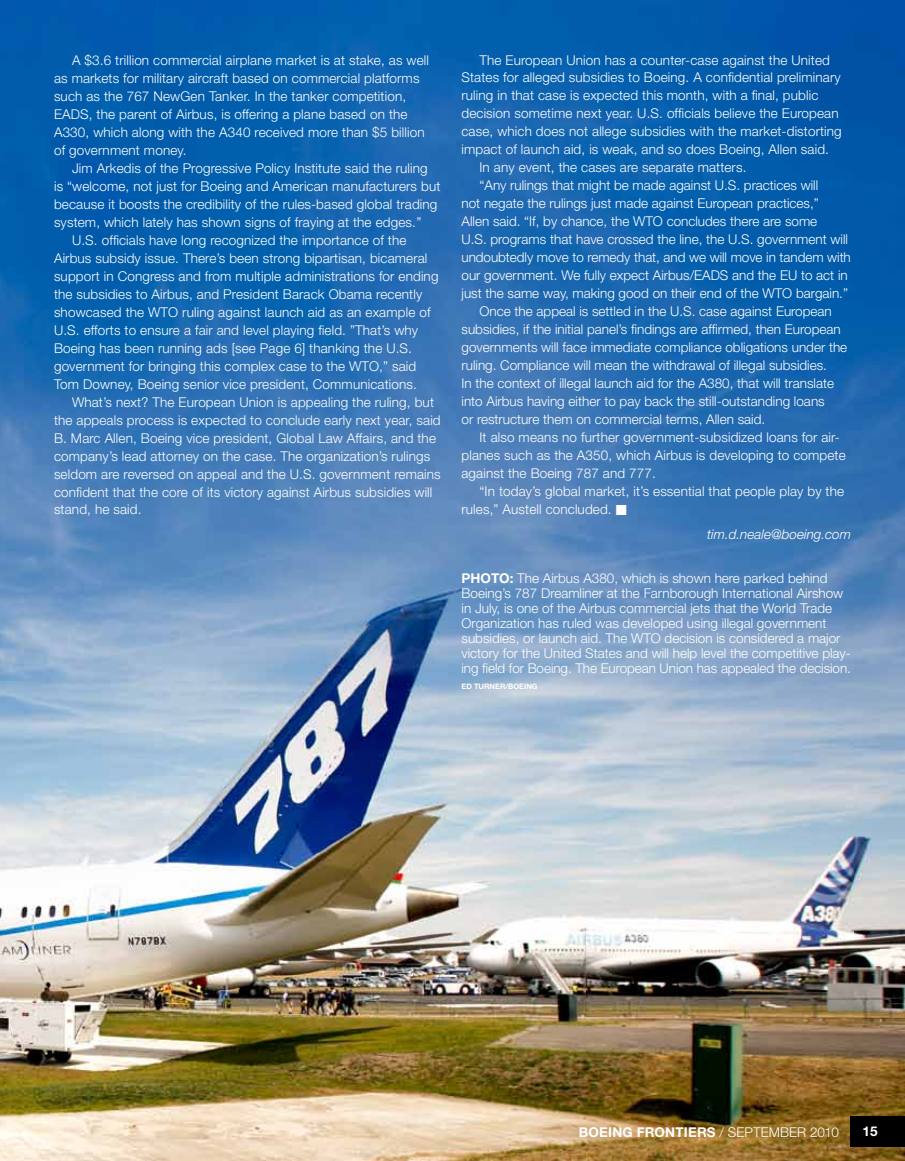
<style>
.page{position:relative;width:905px;height:1161px;background:#fff}
.page>*{position:absolute;margin:0;border:0;box-sizing:border-box;transform-origin:0 0}
.t1{font:300 13.5px/15px "Helvetica Neue";letter-spacing:.01em;color:#fff}
.t2{font:700 13.5px "Helvetica Neue";letter-spacing:.015em;color:#fff}
.t3{font:italic 300 13.5px "Helvetica Neue";color:#fff}
.t4{font:700 7.5px "Helvetica Neue";color:#fff}
.s1{font-weight:700}
.s2{font-weight:300}
</style>
<div class="page">
<img style="left:0;top:0;width:904px;height:1161px">
<div style="left:850px;top:1116px;width:54px;height:31px;background:#000"></div>
<p class="t1" style="left:54px;top:51px;width:376px;line-height:18px;text-indent:18px">A $3.6 trillion commercial airplane market is at stake, as well as markets for military aircraft based on commercial platforms such as the 767 NewGen Tanker. In the tanker competition, EADS, the parent of Airbus, is offering a plane based on the A330, which along with the A340 received more than $5 billion of government money.</p>
<p class="t1" style="left:72px;top:160px;width:357px">Jim Arkedis of the Progressive Policy Institute said the ruling</p>
<p class="t1" style="left:54px;top:178px;width:388px">is “welcome, not just for Boeing and American manufacturers but</p>
<p class="t1" style="left:54px;top:196px;width:385px">because it boosts the credibility of the rules-based global trading</p>
<p class="t1" style="left:54px;top:214px;width:369px">system, which lately has shown signs of fraying at the edges.’’</p>
<p class="t1" style="left:72px;top:232px;width:336px">U.S. officials have long recognized the importance of the</p>
<p class="t1" style="left:54px;top:250px;width:375px">Airbus subsidy issue. There’s been strong bipartisan, bicameral</p>
<p class="t1" style="left:54px;top:268px;width:386px">support in Congress and from multiple administrations for ending</p>
<p class="t1" style="left:54px;top:286px;width:370px">the subsidies to Airbus, and President Barack Obama recently</p>
<p class="t1" style="left:54px;top:304px;width:378px">showcased the WTO ruling against launch aid as an example of</p>
<p class="t1" style="left:54px;top:322px;width:365px">U.S. efforts to ensure a fair and level playing field. ”That’s why</p>
<p class="t1" style="left:54px;top:340px;width:359px">Boeing has been running ads [see Page 6] thanking the U.S.</p>
<p class="t1" style="left:54px;top:358px;width:364px">government for bringing this complex case to the WTO,” said</p>
<p class="t1" style="left:54px;top:376px;width:364px">Tom Downey, Boeing senior vice president, Communications.</p>
<p class="t1" style="left:72px;top:394px;width:363px">What’s next? The European Union is appealing the ruling, but</p>
<p class="t1" style="left:54px;top:412px;width:388px">the appeals process is expected to conclude early next year, said</p>
<p class="t1" style="left:54px;top:430px;width:383px">B. Marc Allen, Boeing vice president, Global Law Affairs, and the</p>
<p class="t1" style="left:54px;top:448px;width:377px">company’s lead attorney on the case. The organization’s rulings</p>
<p class="t1" style="left:54px;top:466px;width:388px">seldom are reversed on appeal and the U.S. government remains</p>
<p class="t1" style="left:54px;top:484px;width:380px">confident that the core of its victory against Airbus subsidies will</p>
<p class="t1" style="left:54px;top:502px;width:89px">stand, he said.</p>
<p class="t1" style="left:479px;top:52px;width:352px">The European Union has a counter-case against the United</p>
<p class="t1" style="left:461px;top:70px;width:380px">States for alleged subsidies to Boeing. A confidential preliminary</p>
<p class="t1" style="left:461px;top:88px;width:358px">ruling in that case is expected this month, with a final, public</p>
<p class="t1" style="left:461px;top:106px;width:378px">decision sometime next year. U.S. officials believe the European</p>
<p class="t1" style="left:461px;top:124px;width:382px">case, which does not allege subsidies with the market-distorting</p>
<p class="t1" style="left:461px;top:142px;width:369px">impact of launch aid, is weak, and so does Boeing, Allen said.</p>
<p class="t1" style="left:479px;top:160px;width:268px">In any event, the cases are separate matters.</p>
<p class="t1" style="left:479px;top:178px;width:340px">“Any rulings that might be made against U.S. practices will</p>
<p class="t1" style="left:461px;top:196px;width:359px">not negate the rulings just made against European practices,”</p>
<p class="t1" style="left:461px;top:214px;width:357px">Allen said. “If, by chance, the WTO concludes there are some</p>
<p class="t1" style="left:461px;top:232px;width:388px">U.S. programs that have crossed the line, the U.S. government will</p>
<p class="t1" style="left:461px;top:250px;width:391px">undoubtedly move to remedy that, and we will move in tandem with</p>
<p class="t1" style="left:461px;top:268px;width:388px">our government. We fully expect Airbus/EADS and the EU to act in</p>
<p class="t1" style="left:461px;top:286px;width:388px">just the same way, making good on their end of the WTO bargain.”</p>
<p class="t1" style="left:479px;top:304px;width:354px">Once the appeal is settled in the U.S. case against European</p>
<p class="t1" style="left:461px;top:322px;width:381px">subsidies, if the initial panel’s findings are affirmed, then European</p>
<p class="t1" style="left:461px;top:340px;width:387px">governments will face immediate compliance obligations under the</p>
<p class="t1" style="left:461px;top:358px;width:367px">ruling. Compliance will mean the withdrawal of illegal subsidies.</p>
<p class="t1" style="left:461px;top:376px;width:374px">In the context of illegal launch aid for the A380, that will translate</p>
<p class="t1" style="left:461px;top:394px;width:365px">into Airbus having either to pay back the still-outstanding loans</p>
<p class="t1" style="left:461px;top:412px;width:305px">or restructure them on commercial terms, Allen said.</p>
<p class="t1" style="left:479px;top:430px;width:362px">It also means no further government-subsidized loans for air-</p>
<p class="t1" style="left:461px;top:448px;width:386px">planes such as the A350, which Airbus is developing to compete</p>
<p class="t1" style="left:461px;top:466px;width:196px">against the Boeing 787 and 777.</p>
<p class="t1" style="left:479px;top:484px;width:366px">“In today’s global market, it’s essential that people play by the</p>
<p class="t1" style="left:461px;top:502px;width:167px">rules,” Austell concluded. ■</p>
<p class="t3" style="left:707px;top:526px;width:145px">tim.d.neale@boeing.com</p>
<p class="t1" style="left:461px;top:571px;width:391px"><span class="s1">PHOTO:</span> The Airbus A380, which is shown here parked behind Boeing’s 787 Dreamliner at the Farnborough International Airshow in July, is one of the Airbus commercial jets that the World Trade Organization has ruled was developed using illegal government subsidies, or launch aid. The WTO decision is considered a major victory for the United States and will help level the competitive play&shy;ing field for Boeing. The European Union has appealed the decision.</p>
<p class="t4" style="left:461px;top:682px;width:29px">ED TURNER</p>
<p class="t4" style="left:505px;top:682px;width:9px">/BOEING</p>
<p class="t2" style="left:579px;top:1123px;width:261px">BOEING FRONTIERS <span class="s2">/ SEPTEMBER 2010</span></p>
<p class="t2" style="left:862px;top:1123px;width:17px">15</p>
</div>
